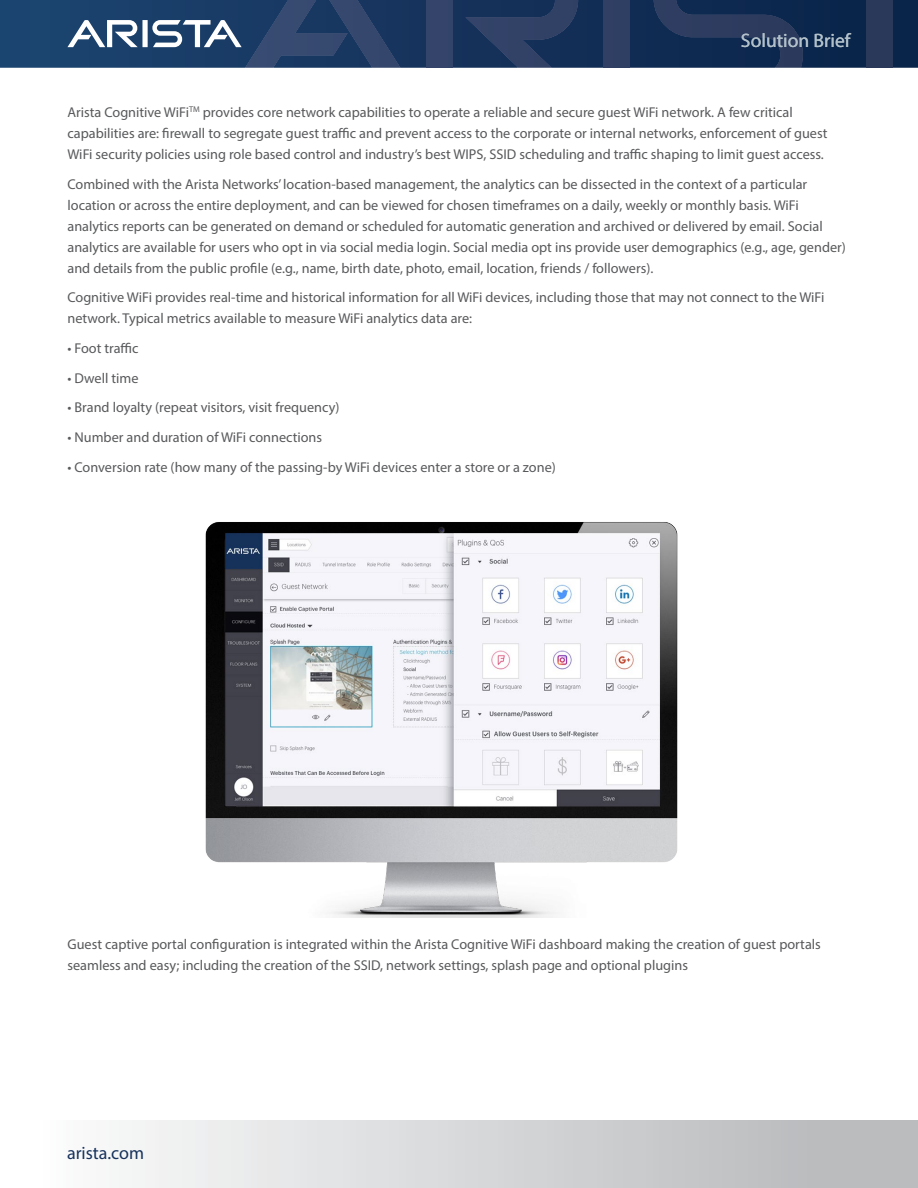
<style>
.page{position:relative;width:918px;height:1188px;background:#fff}
.page>*{position:absolute;margin:0;border:0;box-sizing:border-box;transform-origin:0 0}
.t1{font:19.5px "Myriad Pro";color:#b1c0c9}
.t2{font:18px "Myriad Pro";color:#16325c}
.t3{font:14.25px/21px "Myriad Pro";color:#58595b}
</style>
<div class="page">
<svg style="left:0;top:0;width:918px;height:68px;background:#13325a"></svg>
<div style="left:426px;top:0;width:26px;height:68px;background:#34446a"></div>
<svg style="left:465px;top:0;width:113px;height:68px;background:#22385f"></svg>
<svg style="left:67px;top:0;width:333px;height:68px;background:#334f75"></svg>
<div style="left:604px;top:0;width:26px;height:68px;background:#2f3f63"></div>
<svg style="left:654px;top:0;width:149px;height:68px;background:#1a3156"></svg>
<div style="left:867px;top:0;width:26px;height:68px;background:#2a385a"></div>
<div style="left:0;top:1120px;width:918px;height:68px;background:linear-gradient(to right,#fff,#b3b5b7)"></div>
<img style="left:205px;top:522px;width:473px;height:396px">
<h1 class="t1" style="left:741px;top:29px;width:111px">Solution Brief</h1>
<p class="t3" style="left:68px;top:102px;width:761px">Arista Cognitive WiFi<sup>TM</sup> provides core network capabilities to operate a reliable and secure guest WiFi network. A few critical capabilities are: firewall to segregate guest traffic and prevent access to the corporate or internal networks, enforcement of guest<br>WiFi security policies using role based control and industry’s best WIPS, SSID scheduling and traffic shaping to limit guest access.</p>
<p class="t3" style="left:68px;top:173px;width:780px">Combined with the Arista Networks’ location-based management, the analytics can be dissected in the context of a particular location or across the entire deployment, and can be viewed for chosen timeframes on a daily, weekly or monthly basis. WiFi analytics reports can be generated on demand or scheduled for automatic generation and archived or delivered by email. Social analytics are available for users who opt in via social media login. Social media opt ins provide user demographics (e.g., age, gender) and details from the public profile (e.g., name, birth date, photo, email, location, friends / followers).</p>
<p class="t3" style="left:68px;top:287px;width:758px">Cognitive WiFi provides real-time and historical information for all WiFi devices, including those that may not connect to the WiFi network. Typical metrics available to measure WiFi analytics data are:</p>
<p class="t3" style="left:68px;top:338px;width:73px">• Foot traffic</p>
<p class="t3" style="left:68px;top:367px;width:73px">• Dwell time</p>
<p class="t3" style="left:68px;top:397px;width:274px">• Brand loyalty (repeat visitors, visit frequency)</p>
<p class="t3" style="left:68px;top:427px;width:256px">• Number and duration of WiFi connections</p>
<p class="t3" style="left:68px;top:456px;width:490px">• Conversion rate (how many of the passing-by WiFi devices enter a store or a zone)</p>
<p class="t3" style="left:68px;top:934px;width:755px">Guest captive portal configuration is integrated within the Arista Cognitive WiFi dashboard making the creation of guest portals seamless and easy; including the creation of the SSID, network settings, splash page and optional plugins</p>
<p class="t2" style="left:67px;top:1142px;width:79px">arista.com</p>
</div>
